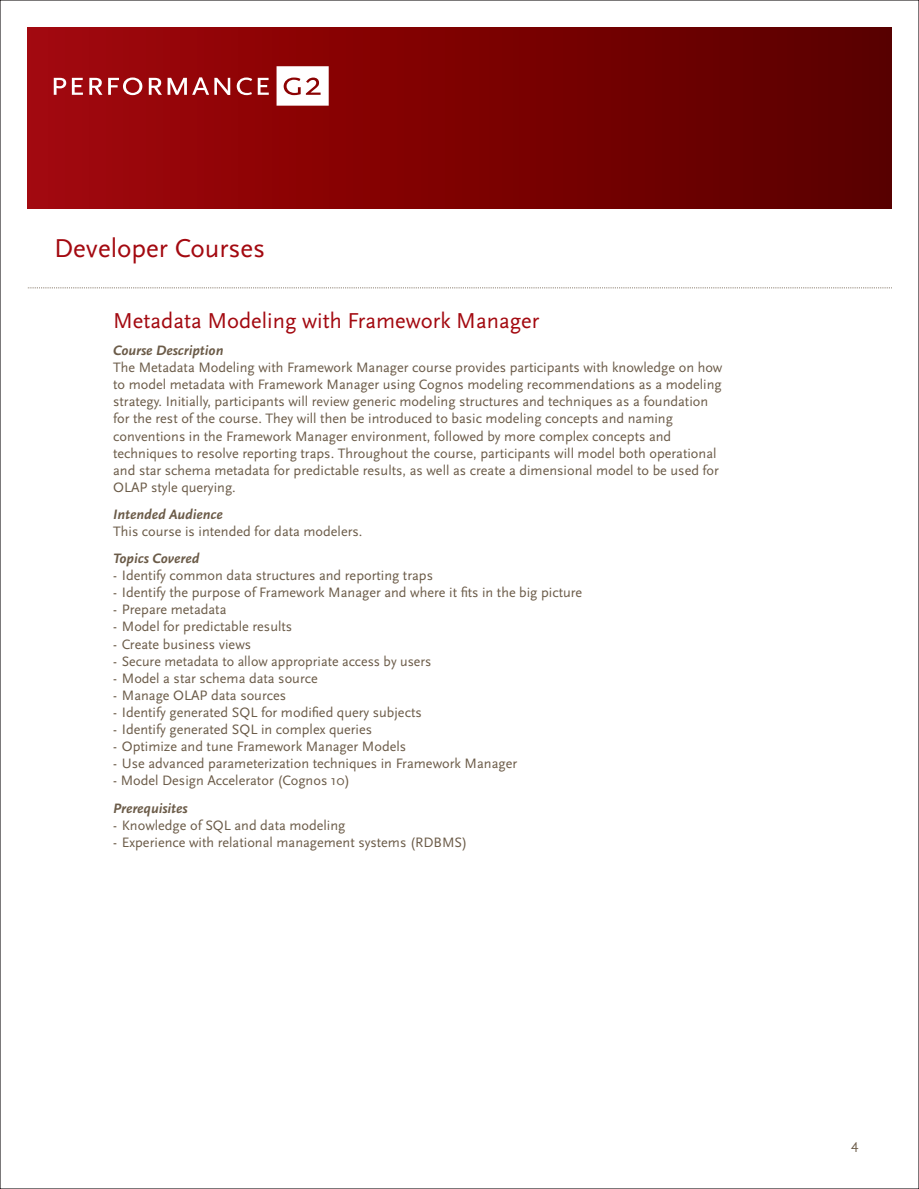
<style>
.page{position:relative;width:919px;height:1189px;background:#fff}
.page>*{position:absolute;margin:0;border:0;box-sizing:border-box;transform-origin:0 0}
.t1{font:27px "Scala Sans OT";color:#a30910}
.t2{font:22.5px "Scala Sans OT";color:#a30910}
.t3{font:14.25px/17.1px "Scala Sans OT";color:#6b5b48}
.t4{font:italic 700 14.25px "Scala Sans OT";color:#6b5b48}
</style>
<div class="page">
<div style="left:27px;top:27px;width:864px;height:181px;background:linear-gradient(to right,#a3060a,#590000)"></div>
<svg style="left:27px;top:287px;width:863px;height:1px"></svg>
<svg style="left:54px;top:78px;width:12px;height:17px"></svg>
<svg style="left:72px;top:78px;width:11px;height:17px"></svg>
<svg style="left:89px;top:78px;width:13px;height:17px"></svg>
<svg style="left:108px;top:77px;width:34px;height:18px"></svg>
<svg style="left:149px;top:77px;width:81px;height:18px"></svg>
<svg style="left:237px;top:77px;width:15px;height:18px"></svg>
<svg style="left:258px;top:78px;width:11px;height:17px"></svg>
<svg style="left:276px;top:66px;width:52px;height:40px"></svg>
<h1 class="t1" style="left:54px;top:232px;width:213px">Developer Courses</h1>
<h2 class="t2" style="left:113px;top:307px;width:427px">Metadata Modeling with Framework Manager</h2>
<p class="t4" style="left:113px;top:342px;width:112px">Course Description</p>
<p class="t3" style="left:113px;top:359px;width:610px">The Metadata Modeling with Framework Manager course provides participants with knowledge on how to model metadata with Framework Manager using Cognos modeling recommendations as a modeling strategy. Initially, participants will review generic modeling structures and techniques as a foundation for the rest of the course. They will then be introduced to basic modeling concepts and naming conventions in the Framework Manager environment, followed by more complex concepts and techniques to resolve reporting traps. Throughout the course, participants will model both operational and star schema metadata for predictable results, as well as create a dimensional model to be used for OLAP style querying.</p>
<p class="t4" style="left:113px;top:505px;width:111px">Intended Audience</p>
<p class="t3" style="left:113px;top:522px;width:251px">This course is intended for data modelers.</p>
<p class="t4" style="left:113px;top:550px;width:88px">Topics Covered</p>
<p class="t3" style="left:113px;top:567px;width:321px">- Identify common data structures and reporting traps</p>
<p class="t3" style="left:113px;top:584px;width:470px">- Identify the purpose of Framework Manager and where it fits in the big picture</p>
<p class="t3" style="left:113px;top:601px;width:115px">- Prepare metadata</p>
<p class="t3" style="left:113px;top:618px;width:180px">- Model for predictable results</p>
<p class="t3" style="left:113px;top:635px;width:139px">- Create business views</p>
<p class="t3" style="left:113px;top:652px;width:320px">- Secure metadata to allow appropriate access by users</p>
<p class="t3" style="left:113px;top:669px;width:206px">- Model a star schema data source</p>
<p class="t3" style="left:113px;top:686px;width:174px">- Manage OLAP data sources</p>
<p class="t3" style="left:113px;top:703px;width:310px">- Identify generated SQL for modified query subjects</p>
<p class="t3" style="left:113px;top:720px;width:260px">- Identify generated SQL in complex queries</p>
<p class="t3" style="left:113px;top:738px;width:294px">- Optimize and tune Framework Manager Models</p>
<p class="t3" style="left:113px;top:755px;width:405px">- Use advanced parameterization techniques in Framework Manager</p>
<p class="t3" style="left:113px;top:772px;width:238px">- Model Design Accelerator (Cognos 10)</p>
<p class="t4" style="left:113px;top:799px;width:76px">Prerequisites</p>
<p class="t3" style="left:113px;top:816px;width:234px">- Knowledge of SQL and data modeling</p>
<p class="t3" style="left:113px;top:833px;width:355px">- Experience with relational management systems (RDBMS)</p>
<p class="t3" style="left:851px;top:1135px;width:9px">4</p>
</div>
